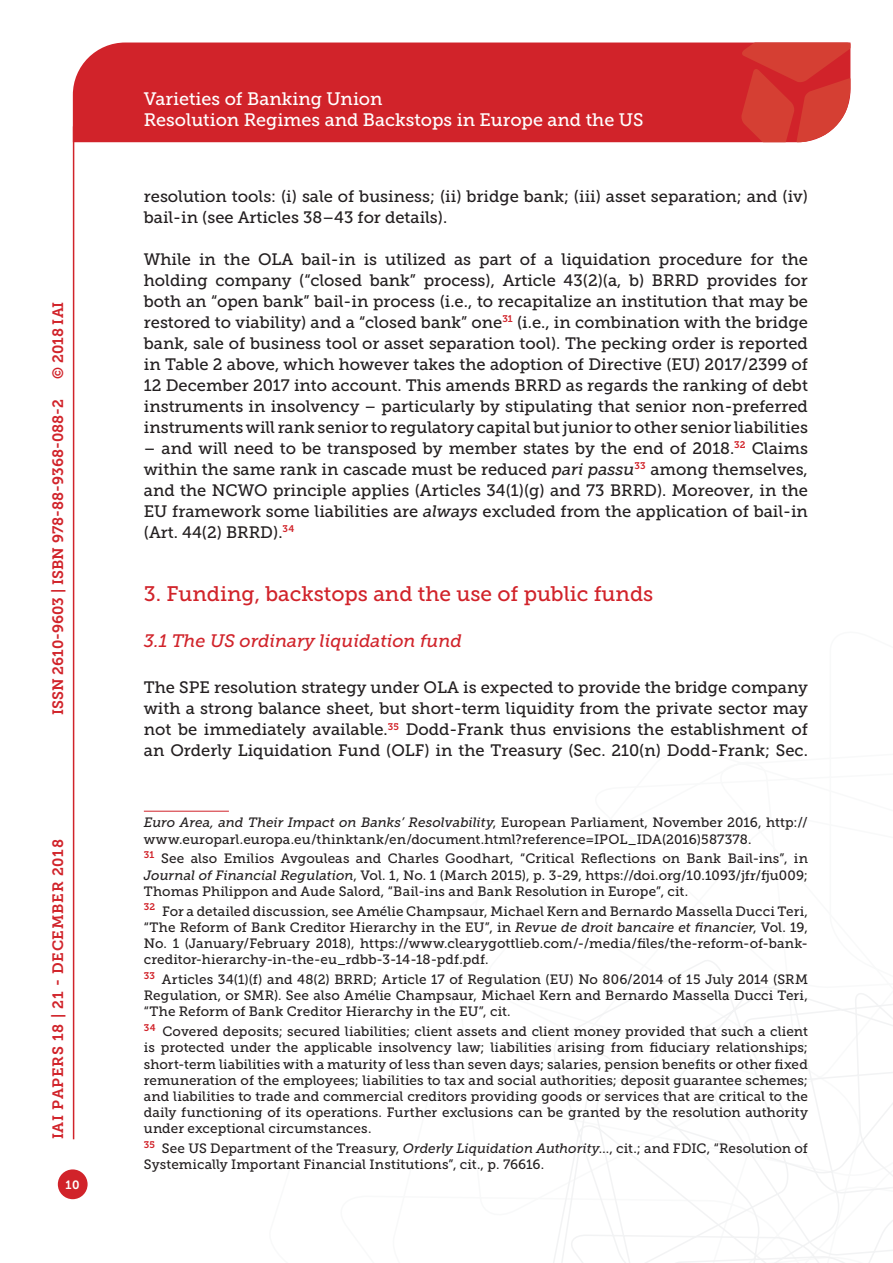
<style>
.page{position:relative;width:893px;height:1263px;background:#fff}
.page>*{position:absolute;margin:0;border:0;box-sizing:border-box;transform-origin:0 0}
.Titolo_paragrafo{font:21px "Museo Slab 500";color:#d1232a}
.t1{font:18px/21.6px "Museo Slab 500";color:#fff}
.Titolo_paragrafo_2{font:italic 18px "Museo Slab 500";letter-spacing:-.005em;color:#d1232a}
.Testo{font:16.5px/21px "Museo Slab 500";color:#231f20;text-align:justify}
.t2{font:15px "Museo Slab 700";color:#d1232a}
.t3{font:15px "Museo Slab 700";letter-spacing:.05em;color:#d1232a}
.Nota{font:13.5px/16.2px "Museo Slab 500";letter-spacing:.005em;color:#231f20;text-align:justify}
.t4{font:12px "Museo Slab 700";color:#fff}
.s1{font-style:italic}
</style>
<div class="page">
<svg style="left:553px;top:960px;width:340px;height:303px"></svg>
<div style="left:73px;top:43px;width:668px;height:99px;background:#d1232a"></div>
<svg style="left:741px;top:43px;width:109px;height:99px;background:#d6413a"></svg>
<div style="left:58px;top:1169px;width:30px;height:30px;background:#d1232a;border-radius:50%"></div>
<hr style="left:73px;top:126px;width:1px;height:1013px;background:#d1232a">
<hr style="left:144px;top:811px;width:85px;height:1px;background:#d1232a">
<p class="t2" style="left:50px;top:379px;width:79px;rotate:-90deg">© 2018 IAI</p>
<p class="t2" style="left:49px;top:715px;width:318px;rotate:-90deg">ISSN 2610-9603 | ISBN 978-88-9368-088-2</p>
<p class="t3" style="left:50px;top:1139px;width:302px;rotate:-90deg">IAI PAPERS 18 | 21 - DECEMBER 2018</p>
<p class="t4" style="left:65px;top:1178px;width:16px">10</p>
<h2 class="t1" style="left:144px;top:88px;width:501px">Varieties of Banking Union<br>Resolution Regimes and Backstops in Europe and the US</h2>
<p class="Testo" style="left:144px;top:186px;width:665px">resolution tools: (i) sale of business; (ii) bridge bank; (iii) asset separation; and (iv) bail-in (see Articles 38–43 for details).</p>
<p class="Testo" style="left:144px;top:249px;width:666px">While in the OLA bail-in is utilized as part of a liquidation procedure for the holding company (“closed bank” process), Article 43(2)(a, b) BRRD provides for both an “open bank” bail-in process (i.e., to recapitalize an institution that may be restored to viability) and a “closed bank” one<sup>31</sup> (i.e., in combination with the bridge bank, sale of business tool or asset separation tool). The pecking order is reported in Table 2 above, which however takes the adoption of Directive (EU) 2017/2399 of 12 December 2017 into account. This amends BRRD as regards the ranking of debt instruments in insolvency – particularly by stipulating that senior non-preferred instruments will rank senior to regulatory capital but junior to other senior liabilities</p>
<p class="Testo" style="left:144px;top:438px;width:666px">– and will need to be transposed by member states by the end of 2018.<sup>32</sup> Claims within the same rank in cascade must be reduced <span class="s1">pari passu</span><sup>33</sup> among themselves, and the NCWO principle applies (Articles 34(1)(g) and 73 BRRD). Moreover, in the EU framework some liabilities are <span class="s1">always</span> excluded from the application of bail-in (Art. 44(2) BRRD).<sup>34</sup></p>
<p class="Titolo_paragrafo" style="left:144px;top:582px;width:511px">3. Funding, backstops and the use of public funds</p>
<p class="Titolo_paragrafo_2" style="left:144px;top:631px;width:320px">3.1 The US ordinary liquidation fund</p>
<p class="Testo" style="left:144px;top:677px;width:666px">The SPE resolution strategy under OLA is expected to provide the bridge company with a strong balance sheet, but short-term liquidity from the private sector may not be immediately available.<sup>35</sup> Dodd-Frank thus envisions the establishment of an Orderly Liquidation Fund (OLF) in the Treasury (Sec. 210(n) Dodd-Frank; Sec.</p>
<p class="Nota" style="left:144px;top:815px;width:666px"><span class="s1">Euro Area, and Their Impact on Banks’ Resolvability</span>, European Parliament, November 2016, http:// www.europarl.europa.eu/thinktank/en/document.html?reference=IPOL_IDA(2016)587378.</p>
<p class="Nota" style="left:144px;top:851px;width:666px"><sup>31</sup> See also Emilios Avgouleas and Charles Goodhart, “Critical Reflections on Bank Bail-ins”, in <span class="s1">Journal of Financial Regulation</span>, Vol. 1, No. 1 (March 2015), p. 3-29, https://doi.org/10.1093/jfr/fju009; Thomas Philippon and Aude Salord, “Bail-ins and Bank Resolution in Europe”, cit.</p>
<p class="Nota" style="left:144px;top:903px;width:666px"><sup>32</sup> For a detailed discussion, see Amélie Champsaur, Michael Kern and Bernardo Massella Ducci Teri, “The Reform of Bank Creditor Hierarchy in the EU”, in <span class="s1">Revue de droit bancaire et financier</span>, Vol. 19, No. 1 (January/February 2018), https://www.clearygottlieb.com/-/media/files/the-reform-of-bank&shy;creditor-hierarchy-in-the-eu_rdbb-3-14-18-pdf.pdf.</p>
<p class="Nota" style="left:144px;top:971px;width:666px"><sup>33</sup> Articles 34(1)(f) and 48(2) BRRD; Article 17 of Regulation (EU) No 806/2014 of 15 July 2014 (SRM Regulation, or SMR). See also Amélie Champsaur, Michael Kern and Bernardo Massella Ducci Teri, “The Reform of Bank Creditor Hierarchy in the EU”, cit.</p>
<p class="Nota" style="left:144px;top:1023px;width:666px"><sup>34</sup> Covered deposits; secured liabilities; client assets and client money provided that such a client is protected under the applicable insolvency law; liabilities arising from fiduciary relationships; short-term liabilities with a maturity of less than seven days; salaries, pension benefits or other fixed remuneration of the employees; liabilities to tax and social authorities; deposit guarantee schemes; and liabilities to trade and commercial creditors providing goods or services that are critical to the daily functioning of its operations. Further exclusions can be granted by the resolution authority under exceptional circumstances.</p>
<p class="Nota" style="left:144px;top:1140px;width:666px"><sup>35</sup> See US Department of the Treasury, <span class="s1">Orderly Liquidation Authority</span>…, cit.; and FDIC, “Resolution of<br>Systemically Important Financial Institutions”, cit., p. 76616.</p>
</div>
